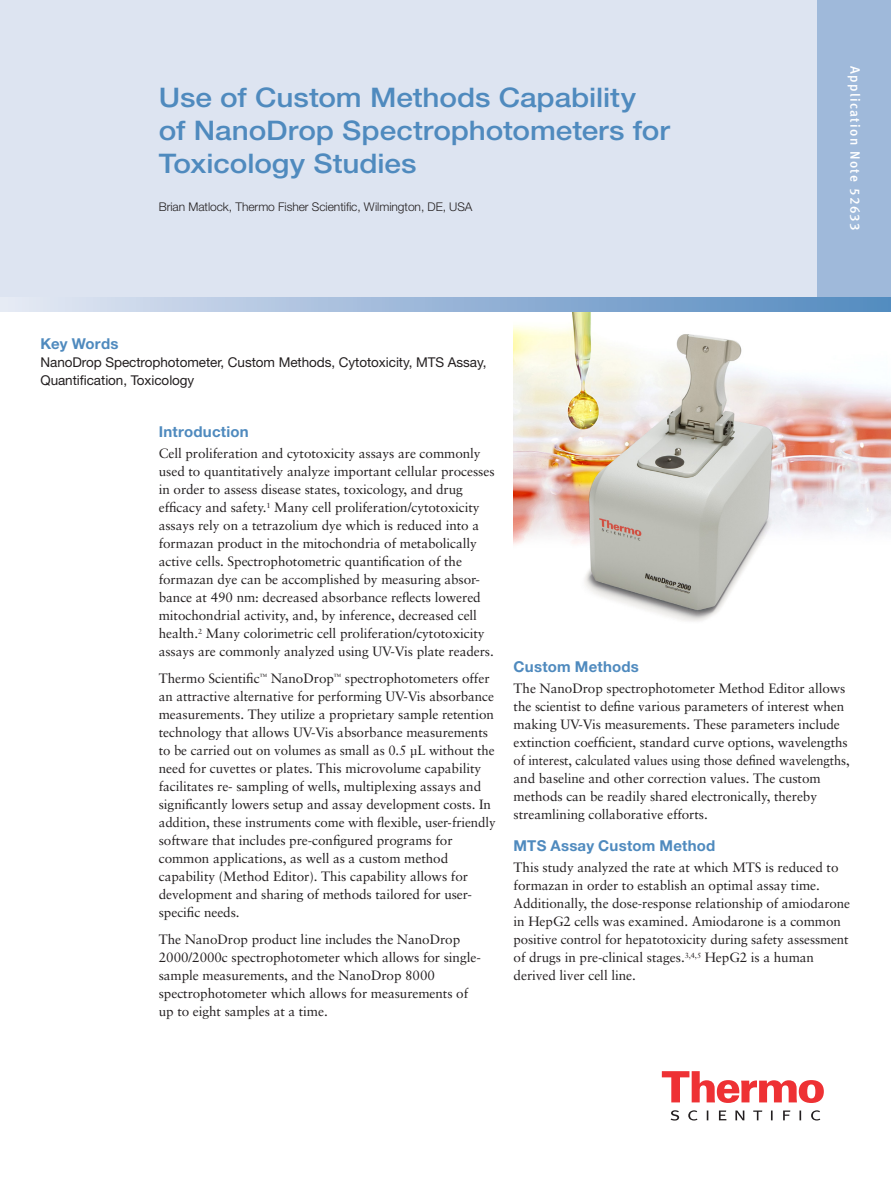
<style>
.page{position:relative;width:891px;height:1188px;background:#fff}
.page>*{position:absolute;margin:0;border:0;box-sizing:border-box;transform-origin:0 0}
.t1{font:500 27px/33px "Helvetica Neue";letter-spacing:-.005em;color:#4f8abe;scale:1.1 1}
.t2{font:700 15px "Helvetica Neue";letter-spacing:.015em;color:#4f8abe}
.t3{font:13.5px/18px "Sabon";letter-spacing:-.005em;color:#231f20}
.t4{font:13.5px/18px "Helvetica Neue";letter-spacing:-.005em;color:#231f20}
.t5{font:13.5px "Meta Medium LF";letter-spacing:.1em;color:#fff}
.t6{font:300 12px "Helvetica Neue";letter-spacing:-.005em;color:#231f20}
</style>
<div class="page">
<img style="left:584px;top:571px;width:136px;height:51px">
<img style="left:514px;top:312px;width:377px;height:233px">
<div style="left:0;top:0;width:891px;height:297px;background:#dde4f1"></div>
<div style="left:817px;top:0;width:74px;height:297px;background:#9fb9da"></div>
<svg style="left:0;top:297px;width:891px;height:15px;background:#9ab7d8"></svg>
<svg style="left:662px;top:1071px;width:162px;height:32px"></svg>
<svg style="left:671px;top:1110px;width:149px;height:11px"></svg>
<img style="left:589px;top:335px;width:183px;height:274px">
<h1 class="t1" style="left:159px;top:81px;width:466px">Use of Custom Methods Capability<br>of NanoDrop Spectrophotometers for<br>Toxicology Studies</h1>
<p class="t6" style="left:159px;top:199px;width:315px">Brian Matlock, Thermo Fisher Scientific, Wilmington, DE, USA</p>
<p class="t5" style="left:863px;top:66px;width:166px;rotate:90deg">Application Note 52633</p>
<p class="t2" style="left:40px;top:335px;width:80px">Key Words</p>
<p class="t4" style="left:40px;top:353px;width:448px">NanoDrop Spectrophotometer, Custom Methods, Cytotoxicity, MTS Assay,<br>Quantification, Toxicology</p>
<p class="t2" style="left:159px;top:423px;width:92px">Introduction</p>
<p class="t3" style="left:159px;top:445px;width:337px">Cell proliferation and cytotoxicity assays are commonly used to quantitatively analyze important cellular processes in order to assess disease states, toxicology, and drug efficacy and safety.<sup>1</sup> Many cell proliferation/cytotoxicity assays rely on a tetrazolium dye which is reduced into a formazan product in the mitochondria of metabolically active cells. Spectrophotometric quantification of the formazan dye can be accomplished by measuring absor&shy;bance at 490 nm: decreased absorbance reflects lowered mitochondrial activity, and, by inference, decreased cell health.<sup>2</sup> Many colorimetric cell proliferation/cytotoxicity assays are commonly analyzed using UV-Vis plate readers.</p>
<p class="t3" style="left:159px;top:670px;width:338px">Thermo Scientific<sup>™</sup> NanoDrop<sup>™</sup> spectrophotometers offer an attractive alternative for performing UV-Vis absorbance measurements. They utilize a proprietary sample retention technology that allows UV-Vis absorbance measurements to be carried out on volumes as small as 0.5 μL without the need for cuvettes or plates. This microvolume capability facilitates re- sampling of wells, multiplexing assays and significantly lowers setup and assay development costs. In addition, these instruments come with flexible, user-friendly software that includes pre-configured programs for common applications, as well as a custom method capability (Method Editor). This capability allows for development and sharing of methods tailored for user&shy;specific needs.</p>
<p class="t3" style="left:159px;top:931px;width:324px">The NanoDrop product line includes the NanoDrop 2000/2000c spectrophotometer which allows for single&shy;sample measurements, and the NanoDrop 8000 spectrophotometer which allows for measurements of up to eight samples at a time.</p>
<p class="t2" style="left:514px;top:658px;width:127px">Custom Methods</p>
<p class="t3" style="left:514px;top:679px;width:338px">The NanoDrop spectrophotometer Method Editor allows the scientist to define various parameters of interest when making UV-Vis measurements. These parameters include extinction coefficient, standard curve options, wavelengths of interest, calculated values using those defined wavelengths, and baseline and other correction values. The custom methods can be readily shared electronically, thereby streamlining collaborative efforts.</p>
<p class="t2" style="left:514px;top:836px;width:203px">MTS Assay Custom Method</p>
<p class="t3" style="left:514px;top:858px;width:338px">This study analyzed the rate at which MTS is reduced to formazan in order to establish an optimal assay time.<br>Additionally, the dose-response relationship of amiodarone in HepG2 cells was examined. Amiodarone is a common positive control for hepatotoxicity during safety assessment of drugs in pre-clinical stages.<sup>3,4,5</sup> HepG2 is a human derived liver cell line.</p>
</div>
